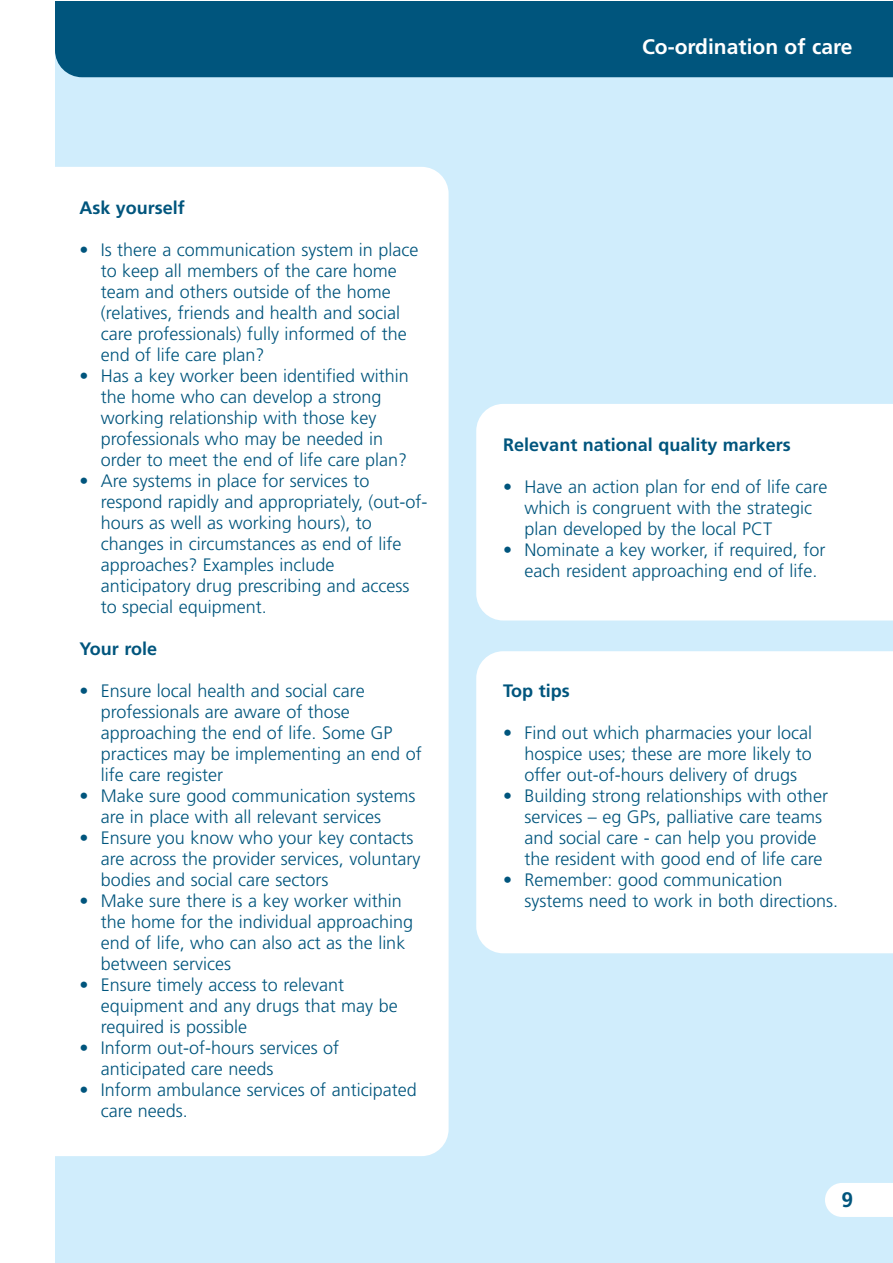
<style>
.page{position:relative;width:893px;height:1263px;background:#fff}
.page>*{position:absolute;margin:0;border:0;box-sizing:border-box;transform-origin:0 0}
.t1{font:700 21px "Frutiger";color:#fff}
.t2{font:700 21px "Frutiger";color:#00557d}
.t3{font:300 18px/21px "Frutiger";color:#00557d}
.t4{font:700 18px "Frutiger";color:#00557d}
</style>
<div class="page">
<div style="left:55px;top:77px;width:837px;height:1186px;background:#d0edfc"></div>
<div style="left:55px;top:1px;width:837px;height:76px;background:#00557d"></div>
<svg style="left:825px;top:1182px;width:67px;height:35px"></svg>
<div style="left:14px;top:167px;width:435px;height:989px;background:#fff;border-radius:27px"></div>
<svg style="left:476px;top:404px;width:416px;height:216px"></svg>
<svg style="left:476px;top:651px;width:416px;height:302px"></svg>
<p class="t4" style="left:79px;top:197px;width:107px">Ask yourself</p>
<p class="t3" style="left:101px;top:239px;width:319px;text-indent:-21px">• Is there a communication system in place to keep all members of the care home team and others outside of the home (relatives, friends and health and social care professionals) fully informed of the end of life care plan?</p>
<p class="t3" style="left:101px;top:365px;width:310px;text-indent:-21px">• Has a key worker been identified within the home who can develop a strong working relationship with those key professionals who may be needed in order to meet the end of life care plan?</p>
<p class="t3" style="left:101px;top:470px;width:328px;text-indent:-21px">• Are systems in place for services to respond rapidly and appropriately, (out-of&shy;hours as well as working hours), to changes in circumstances as end of life approaches? Examples include anticipatory drug prescribing and access to special equipment.</p>
<p class="t4" style="left:79px;top:638px;width:79px">Your role</p>
<p class="t3" style="left:101px;top:680px;width:323px;text-indent:-21px">• Ensure local health and social care professionals are aware of those approaching the end of life. Some GP practices may be implementing an end of life care register</p>
<p class="t3" style="left:101px;top:785px;width:316px;text-indent:-21px">• Make sure good communication systems are in place with all relevant services</p>
<p class="t3" style="left:101px;top:827px;width:321px;text-indent:-21px">• Ensure you know who your key contacts are across the provider services, voluntary bodies and social care sectors</p>
<p class="t3" style="left:101px;top:890px;width:314px;text-indent:-21px">• Make sure there is a key worker within the home for the individual approaching end of life, who can also act as the link between services</p>
<p class="t3" style="left:101px;top:974px;width:299px;text-indent:-21px">• Ensure timely access to relevant equipment and any drugs that may be required is possible</p>
<p class="t3" style="left:101px;top:1037px;width:240px;text-indent:-21px">• Inform out-of-hours services of anticipated care needs</p>
<p class="t3" style="left:101px;top:1079px;width:318px;text-indent:-21px">• Inform ambulance services of anticipated care needs.</p>
<p class="t1" style="left:642px;top:34px;width:212px">Co-ordination of care</p>
<p class="t4" style="left:503px;top:434px;width:289px">Relevant national quality markers</p>
<p class="t3" style="left:525px;top:477px;width:304px;text-indent:-21px">• Have an action plan for end of life care which is congruent with the strategic plan developed by the local PCT</p>
<p class="t3" style="left:525px;top:540px;width:302px;text-indent:-21px">• Nominate a key worker, if required, for each resident approaching end of life.</p>
<p class="t4" style="left:503px;top:680px;width:68px">Top tips</p>
<p class="t3" style="left:524px;top:722px;width:289px;text-align:justify;text-indent:-21px">• Find out which pharmacies your local hospice uses; these are more likely to offer out-of-hours delivery of drugs</p>
<p class="t3" style="left:524px;top:785px;width:305px;text-indent:-21px">• Building strong relationships with other services – eg GPs, palliative care teams and social care - can help you provide the resident with good end of life care</p>
<p class="t3" style="left:524px;top:869px;width:315px;text-indent:-21px">• Remember: good communication systems need to work in both directions.</p>
<p class="t2" style="left:841px;top:1187px;width:13px">9</p>
</div>
